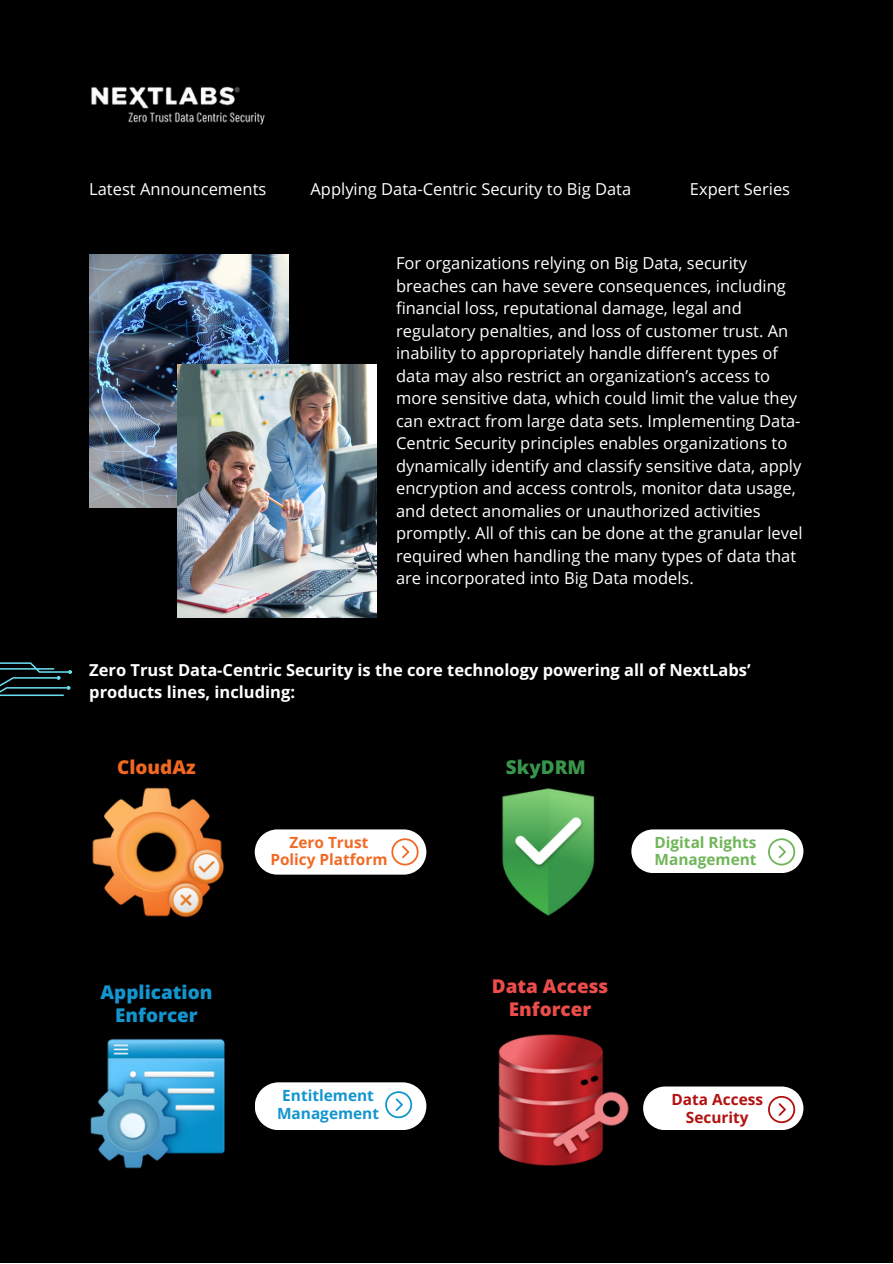
<style>
.page{position:relative;width:893px;height:1264px;background:#fff}
.page>*{position:absolute;margin:0;border:0;box-sizing:border-box;transform-origin:0 0}
.t1{font:800 18.9px/22.5px "Open Sans";color:#1395ce;text-align:center}
.t2{font:800 18.9px/22.5px "Open Sans";color:#eb4d4b;text-align:center}
.t3{font:800 18.9px "Open Sans";color:#f16822}
.t4{font:800 18.9px "Open Sans";color:#38964a}
.t5{font:16.5px/22.5px "Open Sans";color:#fff}
.t6{font:700 16.5px/22.5px "Open Sans";color:#fff}
.t7{font:700 15.45px/17.7px "Open Sans";color:#f16a25;text-align:center}
.t8{font:700 15.45px/17.7px "Open Sans";color:#6fb559}
.t9{font:700 15.45px/17.7px "Open Sans";color:#1395ce;text-align:center}
.t10{font:700 15.45px/17.7px "Open Sans";color:#b2110f;text-align:center}
</style>
<div class="page">
<div style="left:0;top:0;width:892px;height:1262px;background:#000001"></div>
<img style="left:91px;top:86px;width:174px;height:38px">
<img style="left:89px;top:254px;width:199px;height:253px">
<img style="left:178px;top:364px;width:199px;height:253px">
<svg style="left:0;top:662px;width:72px;height:35px"></svg>
<img style="left:92px;top:787px;width:132px;height:131px">
<img style="left:90px;top:1038px;width:134px;height:131px">
<img style="left:502px;top:788px;width:93px;height:128px">
<img style="left:498px;top:1034px;width:131px;height:132px">
<svg style="left:643px;top:1086px;width:160px;height:43px;background:#ece8e8"></svg>
<svg style="left:255px;top:1082px;width:171px;height:47px;background:#eaedee"></svg>
<svg style="left:255px;top:829px;width:171px;height:45px;background:#efecea"></svg>
<svg style="left:631px;top:829px;width:172px;height:43px;background:#ecedeb"></svg>
<p class="t5" style="left:89px;top:177px;width:178px">Latest Announcements</p>
<p class="t5" style="left:310px;top:177px;width:322px">Applying Data-Centric Security to Big Data</p>
<p class="t5" style="left:689px;top:177px;width:102px">Expert Series</p>
<p class="t5" style="left:396px;top:252px;width:408px">For organizations relying on Big Data, security breaches can have severe consequences, including financial loss, reputational damage, legal and regulatory penalties, and loss of customer trust. An inability to appropriately handle different types of data may also restrict an organization’s access to more sensitive data, which could limit the value they can extract from large data sets. Implementing Data-Centric Security principles enables organizations to dynamically identify and classify sensitive data, apply encryption and access controls, monitor data usage, and detect anomalies or unauthorized activities promptly. All of this can be done at the granular level required when handling the many types of data that are incorporated into Big Data models.</p>
<p class="t6" style="left:89px;top:658px;width:662px">Zero Trust Data-Centric Security is the core technology powering all of NextLabs’ products lines, including:</p>
<p class="t3" style="left:117px;top:754px;width:80px">CloudAz</p>
<p class="t4" style="left:506px;top:754px;width:81px">SkyDRM</p>
<p class="t7" style="left:270px;top:832px;width:119px">Zero Trust<br>Policy Platform</p>
<p class="t8" style="left:654px;top:832px;width:104px">Digital Rights<br>Management</p>
<p class="t1" style="left:101px;top:980px;width:113px">Application<br>Enforcer</p>
<p class="t2" style="left:492px;top:974px;width:118px">Data Access<br>Enforcer</p>
<p class="t9" style="left:277px;top:1086px;width:103px">Entitlement<br>Management</p>
<p class="t10" style="left:671px;top:1089px;width:93px">Data Access<br>Security</p>
</div>
